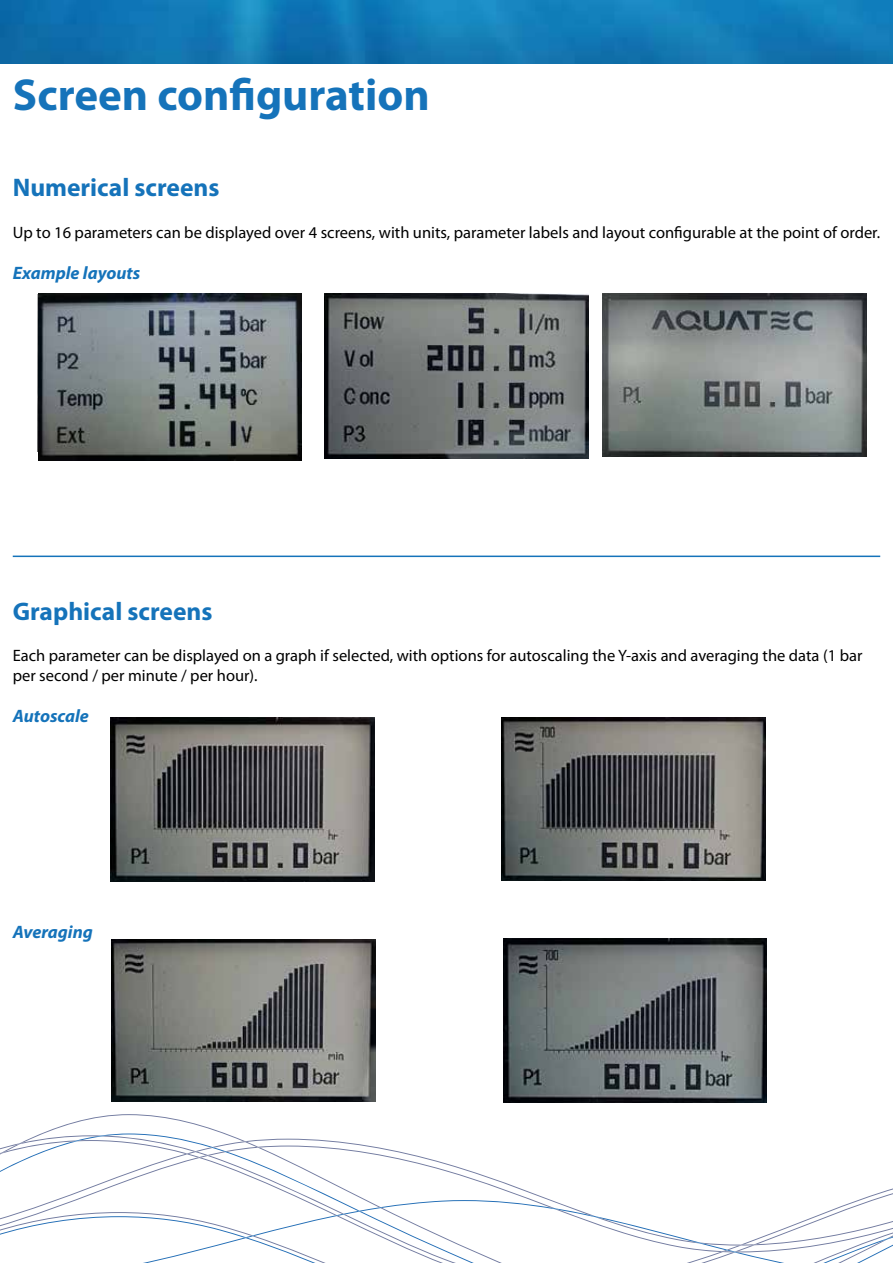
<style>
.page{position:relative;width:893px;height:1263px;background:#fff}
.page>*{position:absolute;margin:0;border:0;box-sizing:border-box;transform-origin:0 0}
.t1{font:700 45px "Myriad Pro";color:#1573ba}
.t2{font:700 25.5px "Myriad Pro";color:#1573ba}
.t3{font:italic 700 18px "Myriad Pro";color:#1573ba}
.t4{font:16.5px/19.8px "Myriad Pro";color:#000}
</style>
<div class="page">
<svg style="left:0;top:1135px;width:893px;height:128px"></svg>
<img style="left:0;top:0;width:893px;height:64px">
<hr style="left:13px;top:556px;width:867px;height:1px;background:#1573ba">
<img style="left:38px;top:293px;width:264px;height:168px">
<img style="left:325px;top:293px;width:264px;height:165px">
<img style="left:602px;top:293px;width:264px;height:164px">
<img style="left:111px;top:717px;width:263px;height:165px">
<img style="left:502px;top:717px;width:263px;height:163px">
<img style="left:112px;top:940px;width:264px;height:162px">
<img style="left:503px;top:938px;width:264px;height:164px">
<h1 class="t1" style="left:13px;top:66px;width:418px">Screen configuration</h1>
<h2 class="t2" style="left:13px;top:171px;width:208px">Numerical screens</h2>
<p class="t4" style="left:13px;top:222px;width:869px">Up to 16 parameters can be displayed over 4 screens, with units, parameter labels and layout configurable at the point of order.</p>
<p class="t3" style="left:13px;top:261px;width:129px">Example layouts</p>
<h2 class="t2" style="left:13px;top:594px;width:201px">Graphical screens</h2>
<p class="t4" style="left:13px;top:645px;width:851px">Each parameter can be displayed on a graph if selected, with options for autoscaling the Y-axis and averaging the data (1 bar per second / per minute / per hour).</p>
<p class="t3" style="left:13px;top:704px;width:78px">Autoscale</p>
<p class="t3" style="left:13px;top:920px;width:82px">Averaging</p>
</div>
